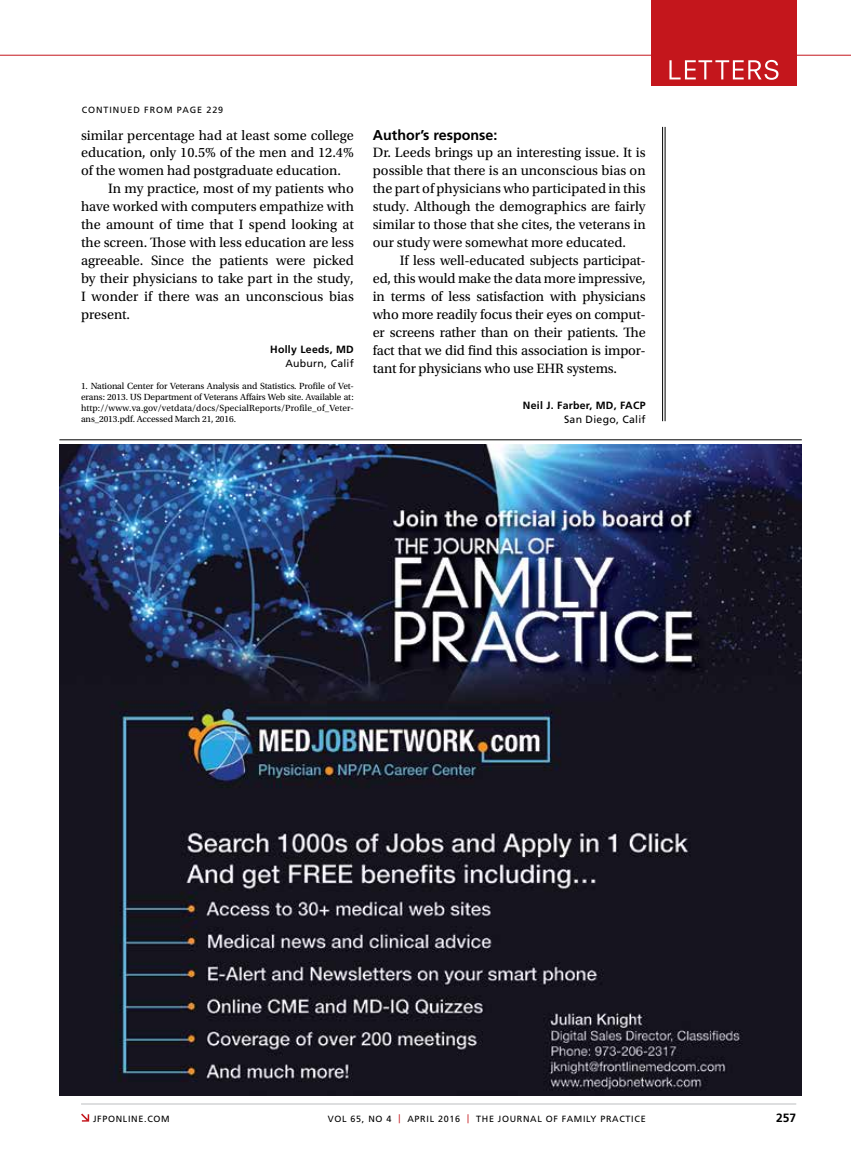
<style>
.page{position:relative;width:851px;height:1161px;background:#fff}
.page>*{position:absolute;margin:0;border:0;box-sizing:border-box;transform-origin:0 0}
.t1{font:14.25px/18px "Utopia Std";color:#000;text-align:justify}
.t2{font:700 14.25px "Frutiger LT Std";color:#000}
.t3{font:700 12px "Frutiger LT Std";color:#000}
.t4{font:700 10.5px "Frutiger LT Std";letter-spacing:.025em;color:#000}
.t5{font:10.5px "Frutiger LT Std";letter-spacing:.025em;color:#000}
.t6{font:9.3px/10.8px "Utopia Std";letter-spacing:-.01em;color:#000;text-align:justify}
.t7{font:9px "Frutiger LT Std";letter-spacing:.075em;color:#000}
.t8{font:9px "Frutiger LT Std";letter-spacing:.1em;color:#000}
.s1{color:#c4161c}
</style>
<div class="page">
<hr style="left:0;top:55px;width:850px;height:1px;background:#c4161c">
<svg style="left:81px;top:1114px;width:8px;height:8px"></svg>
<hr style="left:81px;top:1104px;width:715px;height:1px;background:#bcbec0">
<div style="left:651px;top:0;width:145px;height:86px;background:#c4161c"></div>
<svg style="left:669px;top:60px;width:109px;height:20px"></svg>
<hr style="left:664px;top:127px;width:1px;height:294px;background:#000">
<hr style="left:662px;top:127px;width:1px;height:294px;background:#000">
<img style="left:59px;top:444px;width:742px;height:651px">
<hr style="left:59px;top:439px;width:742px;height:1px;background:#000">
<p class="t8" style="left:82px;top:105px;width:143px">CONTINUED FROM PAGE 229</p>
<p class="t1" style="left:81px;top:126px;width:274px">similar percentage had at least some college</p>
<p class="t1" style="left:81px;top:144px;width:274px">education, only 10.5% of the men and 12.4%</p>
<p class="t1" style="left:81px;top:162px;width:261px">of the women had postgraduate education.</p>
<p class="t1" style="left:108px;top:180px;width:247px">In my practice, most of my patients who</p>
<p class="t1" style="left:81px;top:198px;width:274px">have worked with computers empathize with</p>
<p class="t1" style="left:81px;top:216px;width:274px">the amount of time that I spend looking at</p>
<p class="t1" style="left:81px;top:234px;width:274px">the screen. Those with less education are less</p>
<p class="t1" style="left:81px;top:252px;width:274px">agreeable. Since the patients were picked</p>
<p class="t1" style="left:81px;top:270px;width:274px">by their physicians to take part in the study,</p>
<p class="t1" style="left:81px;top:288px;width:274px">I wonder if there was an unconscious bias</p>
<p class="t1" style="left:81px;top:306px;width:51px">present.</p>
<p class="t4" style="left:270px;top:343px;width:85px">Holly Leeds, MD</p>
<p class="t5" style="left:285px;top:357px;width:70px">Auburn, Calif</p>
<p class="t6" style="left:81px;top:381px;width:274px">1. National Center for Veterans Analysis and Statistics. Profile of Vet&shy;erans: 2013. US Department of Veterans Affairs Web site. Available at: http://www.va.gov/vetdata/docs/SpecialReports/Profile_of_Veter&shy;ans_2013.pdf. Accessed March 21, 2016.</p>
<p class="t2" style="left:373px;top:126px;width:126px">Author’s response:</p>
<p class="t1" style="left:373px;top:144px;width:274px">Dr. Leeds brings up an interesting issue. It is possible that there is an unconscious bias on the part of physicians who participated in this study. Although the demographics are fairly similar to those that she cites, the veterans in our study were somewhat more educated.</p>
<p class="t1" style="left:373px;top:252px;width:274px;text-indent:27px">If less well-educated subjects participat&shy;ed, this would make the data more impressive, in terms of less satisfaction with physicians who more readily focus their eyes on comput&shy;er screens rather than on their patients. The fact that we did find this association is impor&shy;tant for physicians who use EHR systems.</p>
<p class="t4" style="left:523px;top:399px;width:124px">Neil J. Farber, MD, FACP</p>
<p class="t5" style="left:564px;top:413px;width:83px">San Diego, Calif</p>
<p class="t7" style="left:93px;top:1113px;width:78px">JFPONLINE.COM</p>
<p class="t7" style="left:328px;top:1113px;width:319px">VOL 65, NO 4 <span class="s1">|</span> APRIL 2016 <span class="s1">|</span> THE JOURNAL OF FAMILY PRACTICE</p>
<p class="t3" style="left:776px;top:1111px;width:22px">257</p>
</div>
